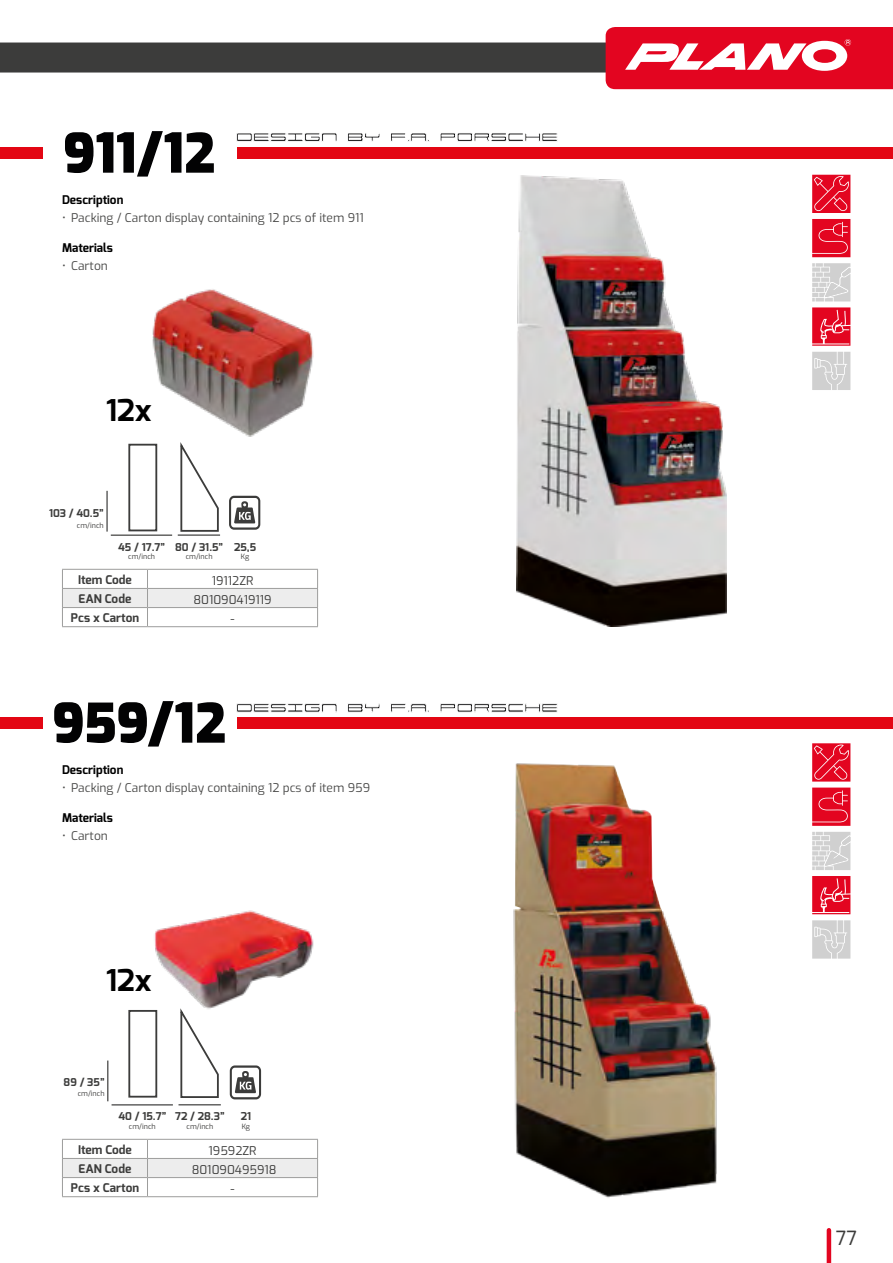
<style>
.page{position:relative;width:893px;height:1263px;background:#fff}
.page>*{position:absolute;margin:0;border:0;box-sizing:border-box;transform-origin:0 0}
.t1{font:900 54px "Exo";color:#020203}
.t2{font:700 30px "Exo";color:#000}
.t3{font:19.5px "Exo";color:#3c3c3b}
.t4{font:12px "Exo";color:#4a4a49}
.t5{font:700 12px "Exo";color:#3c3c3b}
.t6{font:12px "Exo";color:#3c3c3b}
.t7{font:700 12px "Exo";color:#000}
.t8{font:700 10.8px "Exo";color:#3c3c3b}
.t9{font:7.2px "Exo";color:#3c3c3b}
</style>
<div class="page">
<hr style="left:107px;top:1060px;width:1px;height:41px;background:#3c3c3b">
<hr style="left:112px;top:1104px;width:61px;height:1px;background:#3c3c3b">
<hr style="left:179px;top:1104px;width:42px;height:1px;background:#3c3c3b">
<hr style="left:106px;top:491px;width:2px;height:41px;background:#3c3c3b">
<hr style="left:111px;top:534px;width:61px;height:2px;background:#3c3c3b">
<hr style="left:178px;top:534px;width:42px;height:2px;background:#3c3c3b">
<div style="left:0;top:717px;width:43px;height:11px;background:#e30613"></div>
<div style="left:0;top:147px;width:43px;height:12px;background:#e30613"></div>
<div style="left:238px;top:147px;width:655px;height:12px;background:#e30613"></div>
<div style="left:238px;top:717px;width:655px;height:12px;background:#e30613"></div>
<svg style="left:230px;top:1065px;width:31px;height:34px"></svg>
<svg style="left:229px;top:496px;width:31px;height:34px"></svg>
<svg style="left:180px;top:1010px;width:39px;height:88px"></svg>
<svg style="left:180px;top:443px;width:39px;height:89px"></svg>
<div style="left:128px;top:1010px;width:29px;height:87px;background:#fff;border:2px solid #3c3c3b"></div>
<div style="left:128px;top:444px;width:29px;height:87px;background:#fff;border:2px solid #3c3c3b"></div>
<svg style="left:812px;top:175px;width:38px;height:38px"></svg>
<svg style="left:812px;top:743px;width:38px;height:38px"></svg>
<svg style="left:812px;top:219px;width:38px;height:38px"></svg>
<svg style="left:812px;top:787px;width:38px;height:39px"></svg>
<svg style="left:812px;top:352px;width:38px;height:38px"></svg>
<svg style="left:812px;top:920px;width:38px;height:39px"></svg>
<svg style="left:812px;top:263px;width:38px;height:38px"></svg>
<svg style="left:812px;top:832px;width:38px;height:38px"></svg>
<svg style="left:812px;top:876px;width:38px;height:38px"></svg>
<svg style="left:812px;top:307px;width:38px;height:39px"></svg>
<img style="left:516px;top:176px;width:210px;height:450px">
<img style="left:513px;top:763px;width:204px;height:435px">
<img style="left:152px;top:289px;width:162px;height:148px">
<img style="left:154px;top:910px;width:160px;height:100px">
<hr style="left:62px;top:569px;width:85px;height:1px;background:#9d9d9c">
<hr style="left:147px;top:569px;width:171px;height:1px;background:#9d9d9c">
<svg style="left:62px;top:570px;width:256px;height:56px"></svg>
<hr style="left:62px;top:626px;width:85px;height:1px;background:#9d9d9c">
<hr style="left:147px;top:626px;width:171px;height:1px;background:#9d9d9c">
<hr style="left:62px;top:1139px;width:85px;height:1px;background:#9d9d9c">
<hr style="left:147px;top:1139px;width:171px;height:1px;background:#9d9d9c">
<svg style="left:62px;top:1140px;width:256px;height:56px"></svg>
<hr style="left:62px;top:1196px;width:85px;height:1px;background:#9d9d9c">
<hr style="left:147px;top:1196px;width:171px;height:1px;background:#9d9d9c">
<svg style="left:236px;top:133px;width:322px;height:9px"></svg>
<svg style="left:236px;top:703px;width:322px;height:9px"></svg>
<div style="left:0;top:43px;width:893px;height:30px;background:#3c3c3b"></div>
<svg style="left:606px;top:27px;width:287px;height:62px;background:#e8374d"></svg>
<hr style="left:827px;top:1230px;width:4px;height:33px;background:#e30520">
<h1 class="t1" style="left:63px;top:111px;width:154px">911/12</h1>
<p class="t7" style="left:62px;top:192px;width:63px">Description</p>
<p class="t4" style="left:62px;top:209px;width:303px">• Packing / Carton display containing 12 pcs of item 911</p>
<p class="t7" style="left:62px;top:240px;width:52px">Materials</p>
<p class="t4" style="left:62px;top:257px;width:47px">• Carton</p>
<h2 class="t2" style="left:106px;top:391px;width:47px">12x</h2>
<p class="t8" style="left:49px;top:506px;width:56px">103 / 40.5”</p>
<p class="t9" style="left:77px;top:520px;width:28px">cm/inch</p>
<p class="t8" style="left:118px;top:540px;width:48px">45 / 17.7”</p>
<p class="t9" style="left:128px;top:551px;width:28px">cm/inch</p>
<p class="t8" style="left:175px;top:540px;width:50px">80 / 31.5”</p>
<p class="t9" style="left:186px;top:551px;width:28px">cm/inch</p>
<p class="t8" style="left:234px;top:540px;width:24px">25,5</p>
<p class="t9" style="left:241px;top:551px;width:10px">Kg</p>
<p class="t5" style="left:78px;top:572px;width:55px">Item Code</p>
<p class="t6" style="left:212px;top:572px;width:43px">19112ZR</p>
<p class="t5" style="left:79px;top:591px;width:54px">EAN Code</p>
<p class="t6" style="left:193px;top:591px;width:80px">801090419119</p>
<p class="t5" style="left:71px;top:610px;width:70px">Pcs x Carton</p>
<p class="t6" style="left:230px;top:610px;width:6px">-</p>
<h1 class="t1" style="left:52px;top:681px;width:175px">959/12</h1>
<p class="t7" style="left:62px;top:762px;width:63px">Description</p>
<p class="t4" style="left:62px;top:779px;width:310px">• Packing / Carton display containing 12 pcs of item 959</p>
<p class="t7" style="left:62px;top:810px;width:52px">Materials</p>
<p class="t4" style="left:62px;top:827px;width:47px">• Carton</p>
<h2 class="t2" style="left:106px;top:961px;width:47px">12x</h2>
<p class="t8" style="left:64px;top:1075px;width:42px">89 / 35”</p>
<p class="t9" style="left:78px;top:1088px;width:28px">cm/inch</p>
<p class="t8" style="left:119px;top:1109px;width:49px">40 / 15.7”</p>
<p class="t9" style="left:129px;top:1121px;width:28px">cm/inch</p>
<p class="t8" style="left:175px;top:1109px;width:51px">72 / 28.3”</p>
<p class="t9" style="left:186px;top:1121px;width:28px">cm/inch</p>
<p class="t8" style="left:241px;top:1109px;width:12px">21</p>
<p class="t9" style="left:242px;top:1121px;width:10px">Kg</p>
<p class="t5" style="left:78px;top:1142px;width:55px">Item Code</p>
<p class="t6" style="left:209px;top:1142px;width:49px">19592ZR</p>
<p class="t5" style="left:79px;top:1161px;width:54px">EAN Code</p>
<p class="t6" style="left:192px;top:1161px;width:86px">801090495918</p>
<p class="t5" style="left:71px;top:1180px;width:70px">Pcs x Carton</p>
<p class="t6" style="left:230px;top:1180px;width:6px">-</p>
<h3 class="t3" style="left:836px;top:1223px;width:23px">77</h3>
</div>
